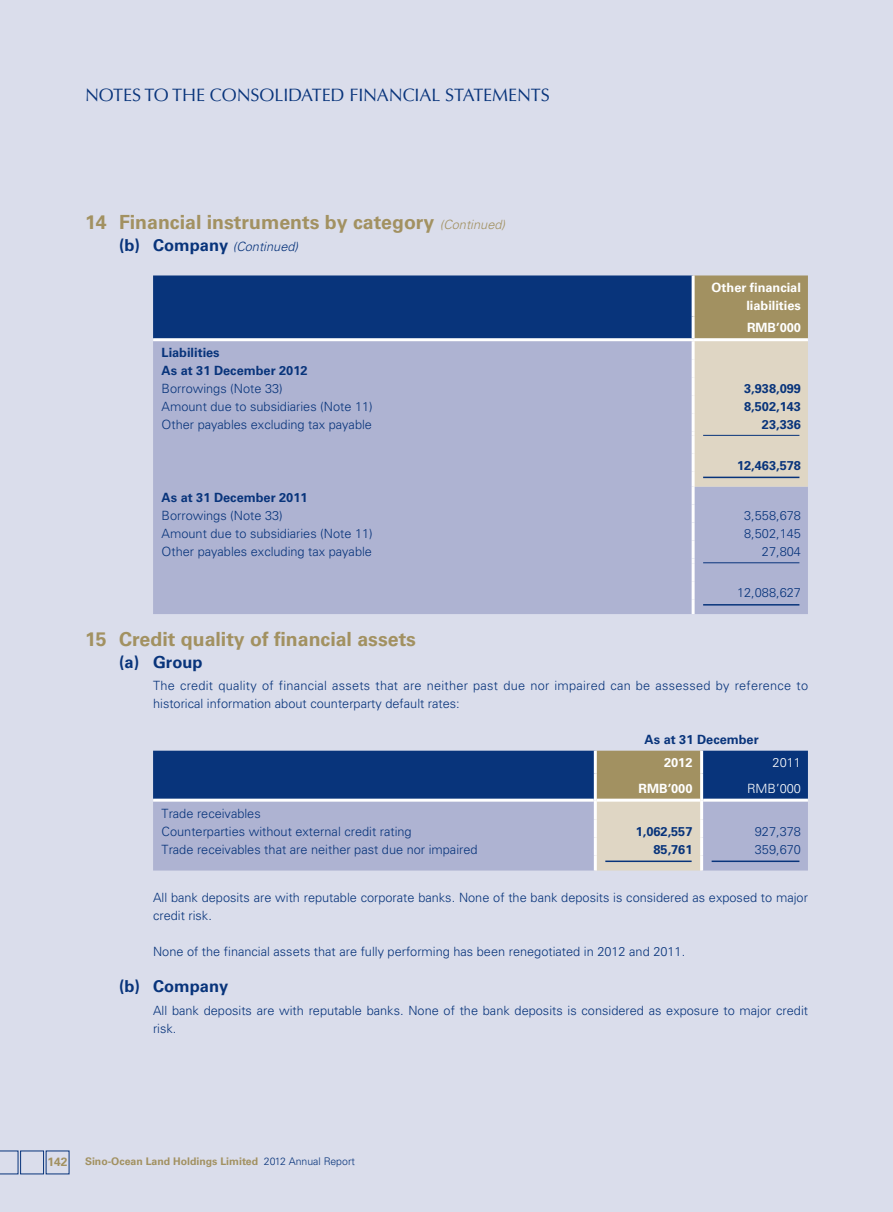
<style>
.page{position:relative;width:893px;height:1212px;background:#daddeb}
.page>*{position:absolute;margin:0;border:0;box-sizing:border-box;transform-origin:0 0}
.t1{font:700 19.5px "Univers LT Std";color:#a29161}
.t2{font:18px "Optima LT Std";letter-spacing:-.005em;color:#08347b}
.t3{font:700 16.5px "Univers LT Std";color:#08347b}
.t4{font:300 12.75px/18px "Univers LT Std";color:#08347b}
.t5{font:300 12.75px/18px "Univers LT Std";letter-spacing:.02em;color:#08347b}
.t6{font:700 12.75px/18px "Univers LT Std";color:#08347b}
.t7{font:700 12.75px/18px "Univers LT Std";color:#fff;text-align:right}
.t8{font:italic 300 12.75px "Univers LT Std";color:#08347b}
.t9{font:300 12.75px "Univers LT Std";color:#fff}
.t10{font:700 12px "Univers LT Std";color:#a29161}
.t11{font:700 10.5px "Univers LT Std";color:#a29161}
.s1{font-weight:300;font-style:italic;font-size:12.75px}
.s2{font-weight:700;font-style:normal;font-size:16.5px}
.s3{font-weight:300;color:#08347b}
</style>
<div class="page">
<svg style="left:0;top:1151px;width:18px;height:23px"></svg>
<div style="left:20px;top:1151px;width:24px;height:23px;border:1px solid #08347b"></div>
<div style="left:153px;top:487px;width:655px;height:127px;background:#aeb3d2"></div>
<hr style="left:692px;top:487px;width:3px;height:18px;background:#fff">
<hr style="left:692px;top:505px;width:3px;height:18px;background:#fff">
<hr style="left:692px;top:523px;width:3px;height:18px;background:#fff">
<hr style="left:692px;top:541px;width:3px;height:18px;background:#fff">
<hr style="left:692px;top:563px;width:3px;height:18px;background:#fff">
<hr style="left:692px;top:581px;width:3px;height:18px;background:#fff">
<svg style="left:153px;top:275px;width:655px;height:212px;background:#8c97b6"></svg>
<hr style="left:692px;top:472px;width:3px;height:15px;background:#fff">
<svg style="left:692px;top:559px;width:3px;height:4px"></svg>
<hr style="left:692px;top:599px;width:3px;height:15px;background:#fff">
<hr style="left:703px;top:435px;width:96px;height:1px;background:#08347b">
<hr style="left:703px;top:477px;width:96px;height:1px;background:#08347b">
<hr style="left:703px;top:562px;width:96px;height:1px;background:#08347b">
<hr style="left:703px;top:604px;width:96px;height:1px;background:#08347b">
<svg style="left:153px;top:751px;width:655px;height:119px;background:#7888ab"></svg>
<hr style="left:594px;top:856px;width:3px;height:14px;background:#fff">
<hr style="left:700px;top:856px;width:3px;height:14px;background:#fff">
<hr style="left:153px;top:799px;width:441px;height:3px;background:#fff">
<hr style="left:597px;top:799px;width:103px;height:3px;background:#fff">
<hr style="left:703px;top:799px;width:105px;height:3px;background:#fff">
<hr style="left:594px;top:751px;width:3px;height:23px;background:#fff">
<hr style="left:700px;top:751px;width:3px;height:23px;background:#fff">
<hr style="left:700px;top:774px;width:3px;height:26px;background:#fff">
<hr style="left:594px;top:774px;width:3px;height:26px;background:#fff">
<hr style="left:594px;top:800px;width:3px;height:20px;background:#fff">
<hr style="left:594px;top:820px;width:3px;height:18px;background:#fff">
<hr style="left:594px;top:838px;width:3px;height:18px;background:#fff">
<hr style="left:700px;top:800px;width:3px;height:20px;background:#fff">
<hr style="left:700px;top:820px;width:3px;height:18px;background:#fff">
<hr style="left:700px;top:838px;width:3px;height:18px;background:#fff">
<hr style="left:605px;top:860px;width:87px;height:2px;background:#08347b">
<hr style="left:712px;top:860px;width:87px;height:2px;background:#08347b">
<h2 class="t2" style="left:85px;top:84px;width:466px">NOTES TO THE CONSOLIDATED FINANCIAL STATEMENTS</h2>
<h1 class="t1" style="left:85px;top:210px;width:421px">14 Financial instruments by category <span class="s1">(Continued)</span></h1>
<p class="t8" style="left:119px;top:239px;width:180px"><span class="s2">(b) Company</span> (Continued)</p>
<p class="t7" style="left:712px;top:279px;width:91px">Other financial liabilities</p>
<p class="t7" style="left:747px;top:319px;width:55px">RMB’000</p>
<p class="t6" style="left:162px;top:344px;width:147px">Liabilities<br>As at 31 December 2012</p>
<p class="t4" style="left:162px;top:379px;width:123px">Borrowings (Note 33)</p>
<p class="t6" style="left:744px;top:380px;width:58px">3,938,099</p>
<p class="t4" style="left:162px;top:397px;width:213px">Amount due to subsidiaries (Note 11)</p>
<p class="t6" style="left:744px;top:398px;width:58px">8,502,143</p>
<p class="t4" style="left:162px;top:416px;width:212px">Other payables excluding tax payable</p>
<p class="t6" style="left:762px;top:416px;width:40px">23,336</p>
<p class="t6" style="left:737px;top:456px;width:65px">12,463,578</p>
<p class="t6" style="left:162px;top:489px;width:147px">As at 31 December 2011</p>
<p class="t4" style="left:162px;top:507px;width:123px">Borrowings (Note 33)</p>
<p class="t4" style="left:744px;top:507px;width:58px">3,558,678</p>
<p class="t4" style="left:162px;top:525px;width:213px">Amount due to subsidiaries (Note 11)</p>
<p class="t4" style="left:744px;top:525px;width:58px">8,502,145</p>
<p class="t4" style="left:162px;top:543px;width:212px">Other payables excluding tax payable</p>
<p class="t4" style="left:762px;top:543px;width:40px">27,804</p>
<p class="t4" style="left:737px;top:583px;width:65px">12,088,627</p>
<h1 class="t1" style="left:85px;top:627px;width:332px">15 Credit quality of financial assets</h1>
<p class="t3" style="left:119px;top:652px;width:85px">(a) Group</p>
<p class="t5" style="left:153px;top:677px;width:656px">The credit quality of financial assets that are neither past due nor impaired can be assessed by reference to historical information about counterparty default rates:</p>
<p class="t6" style="left:645px;top:731px;width:116px">As at 31 December</p>
<p class="t7" style="left:664px;top:754px;width:30px">2012</p>
<p class="t9" style="left:773px;top:755px;width:30px">2011</p>
<p class="t7" style="left:639px;top:779px;width:55px">RMB’000</p>
<p class="t9" style="left:747px;top:781px;width:55px">RMB’000</p>
<p class="t4" style="left:162px;top:804px;width:252px">Trade receivables<br>Counterparties without external credit rating</p>
<p class="t6" style="left:636px;top:822px;width:58px">1,062,557</p>
<p class="t4" style="left:755px;top:822px;width:48px">927,378</p>
<p class="t4" style="left:162px;top:840px;width:318px">Trade receivables that are neither past due nor impaired</p>
<p class="t6" style="left:653px;top:840px;width:40px">85,761</p>
<p class="t4" style="left:755px;top:840px;width:48px">359,670</p>
<p class="t4" style="left:153px;top:889px;width:656px">All bank deposits are with reputable corporate banks. None of the bank deposits is considered as exposed to major credit risk.</p>
<p class="t4" style="left:153px;top:943px;width:534px">None of the financial assets that are fully performing has been renegotiated in 2012 and 2011.</p>
<p class="t3" style="left:119px;top:977px;width:111px">(b) Company</p>
<p class="t4" style="left:153px;top:1001px;width:657px">All bank deposits are with reputable banks. None of the bank deposits is considered as exposure to major credit risk.</p>
<p class="t10" style="left:47px;top:1155px;width:22px">142</p>
<p class="t11" style="left:85px;top:1155px;width:271px">Sino-Ocean Land Holdings Limited <span class="s3">2012 Annual Report</span></p>
</div>
